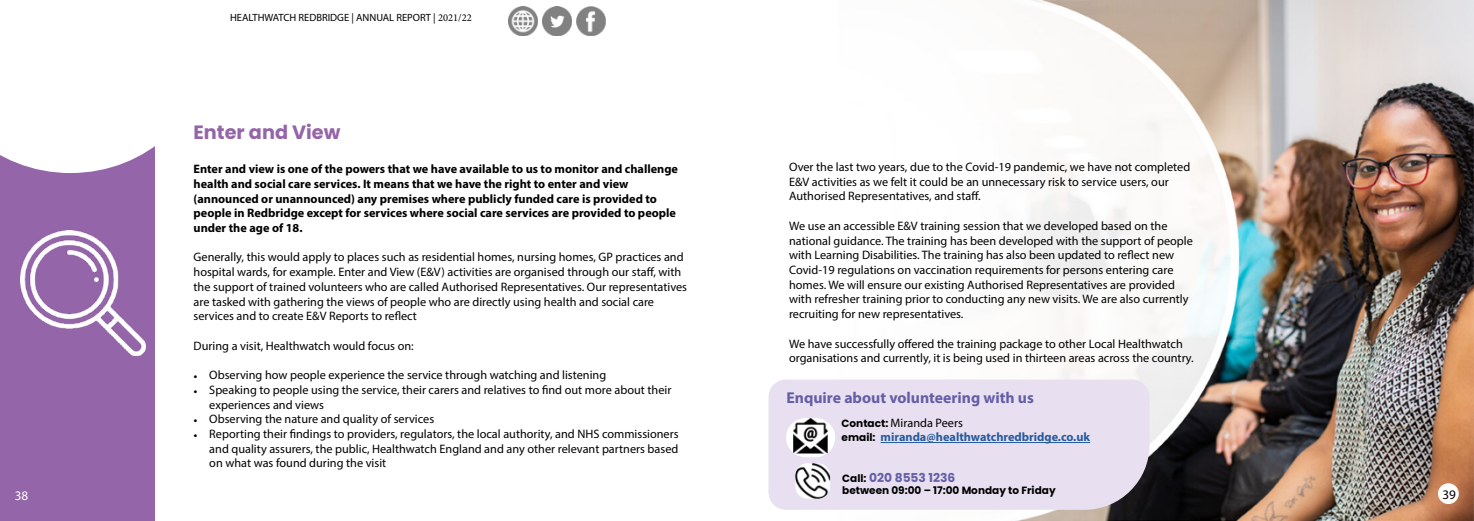
<style>
.page{position:relative;width:1474px;height:521px;background:#fff}
.page>*{position:absolute;margin:0;border:0;box-sizing:border-box;transform-origin:0 0}
.t1{font:700 19.25px "Poppins";color:#9465a8}
.t2{font:700 15.75px "Myriad Pro";color:#645ea6}
.t3{font:13.12px "Myriad Pro";color:#fff}
.t4{font:13.12px "Myriad Pro";color:#000}
.t5{font:12.25px/14.7px "Myriad Pro";color:#000}
.t6{font:700 12.25px/14.7px "Myriad Pro";color:#000}
.t7{font:700 12.25px/14.7px "Myriad Pro";color:#275b9b}
.t8{font:700 12.25px "Poppins";color:#645ea6}
.t9{font:10.5px "Myriad Pro";color:#000}
.t10{font:700 10.5px "Poppins";color:#000}
.s1{font-family:"Minion Pro"}
.s2{font-family:"Minion Pro";font-size:10.5px}
.s3{font-family:"Poppins";font-size:10.5px;color:#000}
.s4{font-weight:400;color:#000}
.s5{font-size:10.5px;color:#000}
</style>
<div class="page">
<img style="left:508px;top:6px;width:29px;height:29px">
<img style="left:543px;top:6px;width:29px;height:29px">
<img style="left:576px;top:6px;width:29px;height:29px">
<div style="left:0;top:109px;width:154px;height:412px;background:#9465a8"></div>
<svg style="left:0;top:109px;width:155px;height:64px;background:#f2edf5"></svg>
<img style="left:20px;top:231px;width:125px;height:124px">
<img style="left:1016px;top:0;width:457px;height:521px">
<div style="left:768px;top:379px;width:381px;height:131px;background:#e8e0f0"></div>
<img style="left:795px;top:463px;width:35px;height:36px">
<div style="left:786px;top:418px;width:49px;height:39px;background:#fff;border-radius:20px"></div>
<img style="left:793px;top:418px;width:34px;height:35px">
<hr style="left:880px;top:442px;width:210px;height:1px;background:#275b9b">
<div style="left:1437px;top:483px;width:21px;height:21px;background:#fff;border-radius:50%"></div>
<p class="t9" style="left:230px;top:11px;width:243px">HEALTHWATCH REDBRIDGE | ANNUAL REPORT | <span class="s1">2021/22</span></p>
<h1 class="t1" style="left:193px;top:121px;width:148px">Enter and View</h1>
<p class="t6" style="left:193px;top:161px;width:486px">Enter and view is one of the powers that we have available to us to monitor and challenge health and social care services. It means that we have the right to enter and view (announced or unannounced) any premises where publicly funded care is provided to people in Redbridge except for services where social care services are provided to people under the age of 18.</p>
<p class="t5" style="left:193px;top:250px;width:495px">Generally, this would apply to places such as residential homes, nursing homes, GP practices and hospital wards, for example. Enter and View (E&amp;V) activities are organised through our staff, with the support of trained volunteers who are called Authorised Representatives. Our representatives are tasked with gathering the views of people who are directly using health and social care services and to create E&amp;V Reports to reflect</p>
<p class="t5" style="left:193px;top:338px;width:222px">During a visit, Healthwatch would focus on:</p>
<p class="t5" style="left:193px;top:367px;width:414px"><span class="s2">•</span> Observing how people experience the service through watching and listening</p>
<p class="t5" style="left:209px;top:382px;width:463px;text-indent:-16px"><span class="s2">•</span> Speaking to people using the service, their carers and relatives to find out more about their experiences and views</p>
<p class="t5" style="left:193px;top:411px;width:242px"><span class="s2">•</span> Observing the nature and quality of services</p>
<p class="t5" style="left:209px;top:426px;width:471px;text-align:justify;text-indent:-16px"><span class="s2">•</span> Reporting their findings to providers, regulators, the local authority, and NHS commissioners and quality assurers, the public, Healthwatch England and any other relevant partners based on what was found during the visit</p>
<p class="t5" style="left:789px;top:159px;width:403px">Over the last two years, due to the Covid-19 pandemic, we have not completed<br>E&amp;V activities as we felt it could be an unnecessary risk to service users, our<br>Authorised Representatives, and staff.</p>
<p class="t5" style="left:789px;top:218px;width:405px">We use an accessible E&amp;V training session that we developed based on the national guidance. The training has been developed with the support of people with Learning Disabilities. The training has also been updated to reflect new Covid-19 regulations on vaccination requirements for persons entering care homes. We will ensure our existing Authorised Representatives are provided with refresher training prior to conducting any new visits. We are also currently recruiting for new representatives.</p>
<p class="t5" style="left:789px;top:336px;width:406px">We have successfully offered the training package to other Local Healthwatch organisations and currently, it is being used in thirteen areas across the country.</p>
<p class="t2" style="left:786px;top:387px;width:249px">Enquire about volunteering with us</p>
<p class="t7" style="left:841px;top:415px;width:250px"><span class="s3">Contact:</span> <span class="s4">Miranda Peers<br></span><span class="s3">email:</span> miranda@healthwatchredbridge.co.uk</p>
<p class="t8" style="left:842px;top:470px;width:115px"><span class="s5">Call:</span> 020 8553 1236</p>
<p class="t10" style="left:842px;top:484px;width:215px">between 09:00 – 17:00 Monday to Friday</p>
<p class="t3" style="left:15px;top:487px;width:15px">38</p>
<p class="t4" style="left:1442px;top:487px;width:15px">39</p>
</div>
